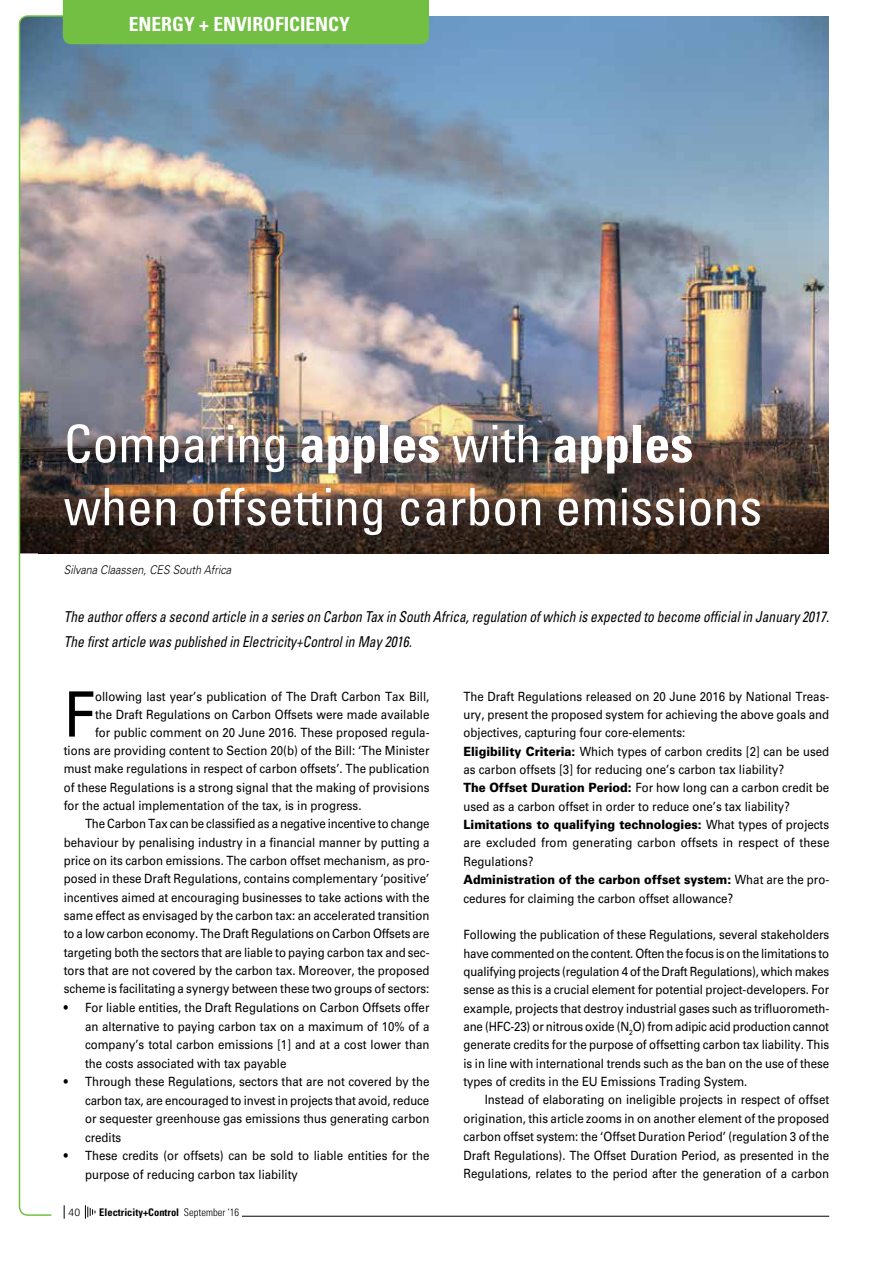
<style>
.page{position:relative;width:893px;height:1263px;background:#fff}
.page>*{position:absolute;margin:0;border:0;box-sizing:border-box;transform-origin:0 0}
.t1{font:62.55px "Univers";color:#000;scale:.9 1}
.t2{font:condensed 51.75px/63px "Univers";color:#fff}
.t3{font:700 condensed 19.5px "Univers";color:#fff}
.t4{font:italic condensed 15px/25.5px "Univers";color:#000;scale:.9 1}
.t5{font:12.75px/18.3px "Univers";color:#000;text-align:justify;scale:.9 1}
.t6{font:italic 300 12px "Univers";color:#000;scale:.9 1}
.t7{font:700 condensed 10.5px "Univers";color:#000}
.t8{font:300 10.5px "Univers";color:#000}
.s1{font-weight:700}
.s2{font-weight:300}
.s3{font-weight:900}
</style>
<div class="page">
<img style="left:81px;top:16px;width:748px;height:537px">
<svg style="left:18px;top:15px;width:63px;height:1201px"></svg>
<div style="left:63px;top:0;width:366px;height:44px;background:#72bf44"></div>
<hr style="left:242px;top:1216px;width:587px;height:1px;background:#000">
<svg style="left:64px;top:1205px;width:1px;height:13px"></svg>
<svg style="left:85px;top:1205px;width:11px;height:13px"></svg>
<h3 class="t3" style="left:129px;top:12px;width:223px">ENERGY + ENVIROFICIENCY</h3>
<h2 class="t2" style="left:64px;top:412px;width:700px">Comparing <span class="s1">apples</span> with <span class="s1">apples </span>when offsetting carbon emissions</h2>
<p class="t6" style="left:64px;top:562px;width:188px">Silvana Claassen, CES South Africa</p>
<p class="t4" style="left:64px;top:603px;width:852px">The author offers a second article in a series on Carbon Tax in South Africa, regulation of which is expected to become official in January 2017.<br>The first article was published in Electricity+Control in May 2016.</p>
<h1 class="t1" style="left:64px;top:677px;width:36px">F</h1>
<p class="t5" style="left:95px;top:687px;width:373px">ollowing last year’s publication of The Draft Carbon Tax Bill,</p>
<p class="t5" style="left:95px;top:705px;width:373px">the Draft Regulations on Carbon Offsets were made available</p>
<p class="t5" style="left:95px;top:723px;width:373px">for public comment on 20 June 2016. These proposed regula-</p>
<p class="t5" style="left:64px;top:741px;width:408px">tions are providing content to Section 20(b) of the Bill: ‘The Minister</p>
<p class="t5" style="left:64px;top:760px;width:408px">must make regulations in respect of carbon offsets’. The publication</p>
<p class="t5" style="left:64px;top:778px;width:408px">of these Regulations is a strong signal that the making of provisions</p>
<p class="t5" style="left:64px;top:796px;width:332px">for the actual implementation of the tax, is in progress.</p>
<p class="t5" style="left:85px;top:815px;width:384px">The Carbon Tax can be classified as a negative incentive to change</p>
<p class="t5" style="left:64px;top:833px;width:408px">behaviour by penalising industry in a financial manner by putting a</p>
<p class="t5" style="left:64px;top:851px;width:408px">price on its carbon emissions. The carbon offset mechanism, as pro-</p>
<p class="t5" style="left:64px;top:870px;width:408px">posed in these Draft Regulations, contains complementary ‘positive’</p>
<p class="t5" style="left:64px;top:888px;width:408px">incentives aimed at encouraging businesses to take actions with the</p>
<p class="t5" style="left:64px;top:906px;width:408px">same effect as envisaged by the carbon tax: an accelerated transition</p>
<p class="t5" style="left:64px;top:925px;width:408px">to a low carbon economy. The Draft Regulations on Carbon Offsets are</p>
<p class="t5" style="left:64px;top:943px;width:408px">targeting both the sectors that are liable to paying carbon tax and sec-</p>
<p class="t5" style="left:64px;top:961px;width:408px">tors that are not covered by the carbon tax. Moreover, the proposed</p>
<p class="t5" style="left:64px;top:980px;width:408px">scheme is facilitating a synergy between these two groups of sectors:</p>
<p class="t5" style="left:85px;top:998px;width:384px;text-indent:-21px">• For liable entities, the Draft Regulations on Carbon Offsets offer an alternative to paying carbon tax on a maximum of 10% of a company’s total carbon emissions [1] and at a cost lower than the costs associated with tax payable</p>
<p class="t5" style="left:85px;top:1072px;width:384px;text-indent:-21px">• Through these Regulations, sectors that are not covered by the carbon tax, are encouraged to invest in projects that avoid, reduce or sequester greenhouse gas emissions thus generating carbon credits</p>
<p class="t5" style="left:85px;top:1147px;width:384px;text-indent:-21px">• These credits (or offsets) can be sold to liable entities for the purpose of reducing carbon tax liability</p>
<p class="t8" style="left:69px;top:1206px;width:13px">40</p>
<p class="t7" style="left:99px;top:1206px;width:141px">Electricity+Control <span class="s2">September ‘16</span></p>
<p class="t5" style="left:463px;top:687px;width:408px;text-align:left">The Draft Regulations released on 20 June 2016 by National Treas&shy;ury, present the proposed system for achieving the above goals and objectives, capturing four core-elements:<br><span class="s3">Eligibility Criteria:</span> Which types of carbon credits [2] can be used as carbon offsets [3] for reducing one’s carbon tax liability?<br><span class="s3">The Offset Duration Period:</span> For how long can a carbon credit be used as a carbon offset in order to reduce one’s tax liability?<br><span class="s3">Limitations to qualifying technologies:</span> What types of projects are excluded from generating carbon offsets in respect of these Regulations?<br><span class="s3">Administration of the carbon offset system:</span> What are the pro&shy;cedures for claiming the carbon offset allowance?</p>
<p class="t5" style="left:463px;top:926px;width:408px">Following the publication of these Regulations, several stakeholders have commented on the content. Often the focus is on the limitations to qualifying projects (regulation 4 of the Draft Regulations), which makes sense as this is a crucial element for potential project-developers. For example, projects that destroy industrial gases such as trifluorometh&shy;ane (HFC-23) or nitrous oxide (N<sub>2</sub>O) from adipic acid production cannot generate credits for the purpose of offsetting carbon tax liability. This is in line with international trends such as the ban on the use of these types of credits in the EU Emissions Trading System.</p>
<p class="t5" style="left:463px;top:1091px;width:408px;text-indent:21px">Instead of elaborating on ineligible projects in respect of offset origination, this article zooms in on another element of the proposed carbon offset system: the ‘Offset Duration Period’ (regulation 3 of the Draft Regulations). The Offset Duration Period, as presented in the Regulations, relates to the period after the generation of a carbon</p>
</div>
